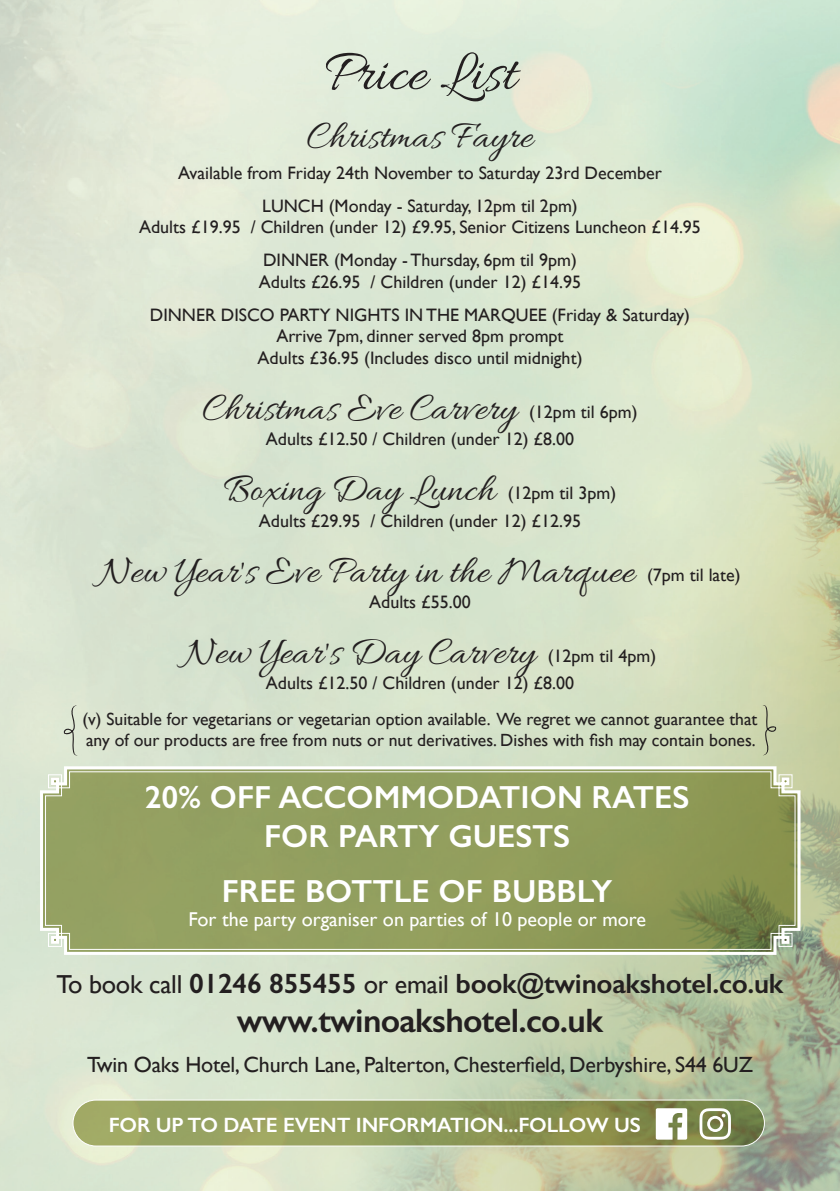
<style>
.page{position:relative;width:840px;height:1191px;background:#fff}
.page>*{position:absolute;margin:0;border:0;box-sizing:border-box;transform-origin:0 0}
.t1{font:60px "Allura";color:#231f20}
.t2{font:40px "Allura";color:#231f20}
.t3{font:600 34px "Gill Sans";letter-spacing:-.02em;color:#231f20}
.t4{font:600 32px/38.4px "Gill Sans";color:#fff;text-align:center}
.t5{font:600 28px "Gill Sans";letter-spacing:-.01em;color:#231f20}
.t6{font:22px "Gill Sans";letter-spacing:-.01em;color:#231f20}
.t7{font:600 20.8px "Gill Sans";letter-spacing:-.01em;color:#fff}
.t8{font:20px "Gill Sans";color:#fff}
.t9{font:18px/33px "Gill Sans";color:#231f20;text-align:center}
.t10{font:17.6px/21.2px "Gill Sans";color:#231f20}
.s1{font-weight:400;font-size:26px}
</style>
<div class="page">
<img style="left:0;top:0;width:839px;height:1191px">
<svg style="left:63px;top:705px;width:15px;height:51px"></svg>
<svg style="left:762px;top:704px;width:14px;height:51px"></svg>
<svg style="left:38px;top:765px;width:763px;height:191px"></svg>
<svg style="left:44px;top:771px;width:751px;height:179px"></svg>
<svg style="left:73px;top:1100px;width:691px;height:46px;fill:#919d5d"></svg>
<div style="left:72px;top:1099px;width:692px;height:47px;border:1px solid #fff;border-radius:23px"></div>
<svg style="left:699px;top:1108px;width:31px;height:31px"></svg>
<svg style="left:655px;top:1108px;width:31px;height:31px"></svg>
<h1 class="t1" style="left:324px;top:40px;width:193px">Price List</h1>
<h2 class="t2" style="left:307px;top:114px;width:227px">Christmas Fayre</h2>
<p class="t9" style="left:178px;top:156px;width:485px">Available from Friday 24th November to Saturday 23rd December<br>LUNCH (Monday - Saturday, 12pm til 2pm)</p>
<p class="t9" style="left:139px;top:210px;width:563px">Adults £19.95 / Children (under 12) £9.95, Senior Citizens Luncheon £14.95<br>DINNER (Monday - Thursday, 6pm til 9pm)</p>
<p class="t9" style="left:150px;top:265px;width:541px">Adults £26.95 / Children (under 12) £14.95<br>DINNER DISCO PARTY NIGHTS IN THE MARQUEE (Friday &amp; Saturday)</p>
<p class="t9" style="left:257px;top:325px;width:326px;line-height:21.6px">Arrive 7pm, dinner served 8pm prompt<br>Adults £36.95 (Includes disco until midnight)</p>
<h2 class="t2" style="left:202px;top:386px;width:316px">Christmas Eve Carvery</h2>
<p class="t9" style="left:266px;top:398px;width:373px;line-height:27.2px;text-align:left;text-indent:263px">(12pm til 6pm)<br>Adults £12.50 / Children (under 12) £8.00</p>
<h2 class="t2" style="left:224px;top:467px;width:273px">Boxing Day Lunch</h2>
<p class="t9" style="left:259px;top:479px;width:358px;line-height:27.2px;text-align:left;text-indent:249px">(12pm til 3pm)<br>Adults £29.95 / Children (under 12) £12.95</p>
<h2 class="t2" style="left:99px;top:548px;width:536px">New Year's Eve Party in the Marquee</h2>
<p class="t9" style="left:646px;top:558px;width:95px">(7pm til late)</p>
<p class="t9" style="left:369px;top:585px;width:103px">Adults £55.00</p>
<h2 class="t2" style="left:184px;top:630px;width:353px">New Year's Day Carvery</h2>
<p class="t9" style="left:266px;top:642px;width:391px;line-height:27.2px;text-align:left;text-indent:282px">(12pm til 4pm)<br>Adults £12.50 / Children (under 12) £8.00</p>
<p class="t10" style="left:82px;top:708px;width:676px">(v) Suitable for vegetarians or vegetarian option available. We regret we cannot guarantee that any of our products are free from nuts or nut derivatives. Dishes with fish may contain bones.</p>
<h3 class="t4" style="left:145px;top:778px;width:546px">20% OFF ACCOMMODATION RATES<br>FOR PARTY GUESTS</h3>
<h3 class="t4" style="left:221px;top:872px;width:392px">FREE BOTTLE OF BUBBLY</h3>
<p class="t8" style="left:188px;top:907px;width:459px">For the party organiser on parties of 10 people or more</p>
<h3 class="t5" style="left:56px;top:966px;width:728px"><span class="s1">To book call</span> 01246 855455 <span class="s1">or email</span> book@twinoakshotel.co.uk</h3>
<h3 class="t3" style="left:237px;top:1000px;width:367px">www.twinoakshotel.co.uk</h3>
<p class="t6" style="left:87px;top:1051px;width:667px">Twin Oaks Hotel, Church Lane, Palterton, Chesterfield, Derbyshire, S44 6UZ</p>
<p class="t7" style="left:109px;top:1112px;width:533px">FOR UP TO DATE EVENT INFORMATION...FOLLOW US</p>
</div>
